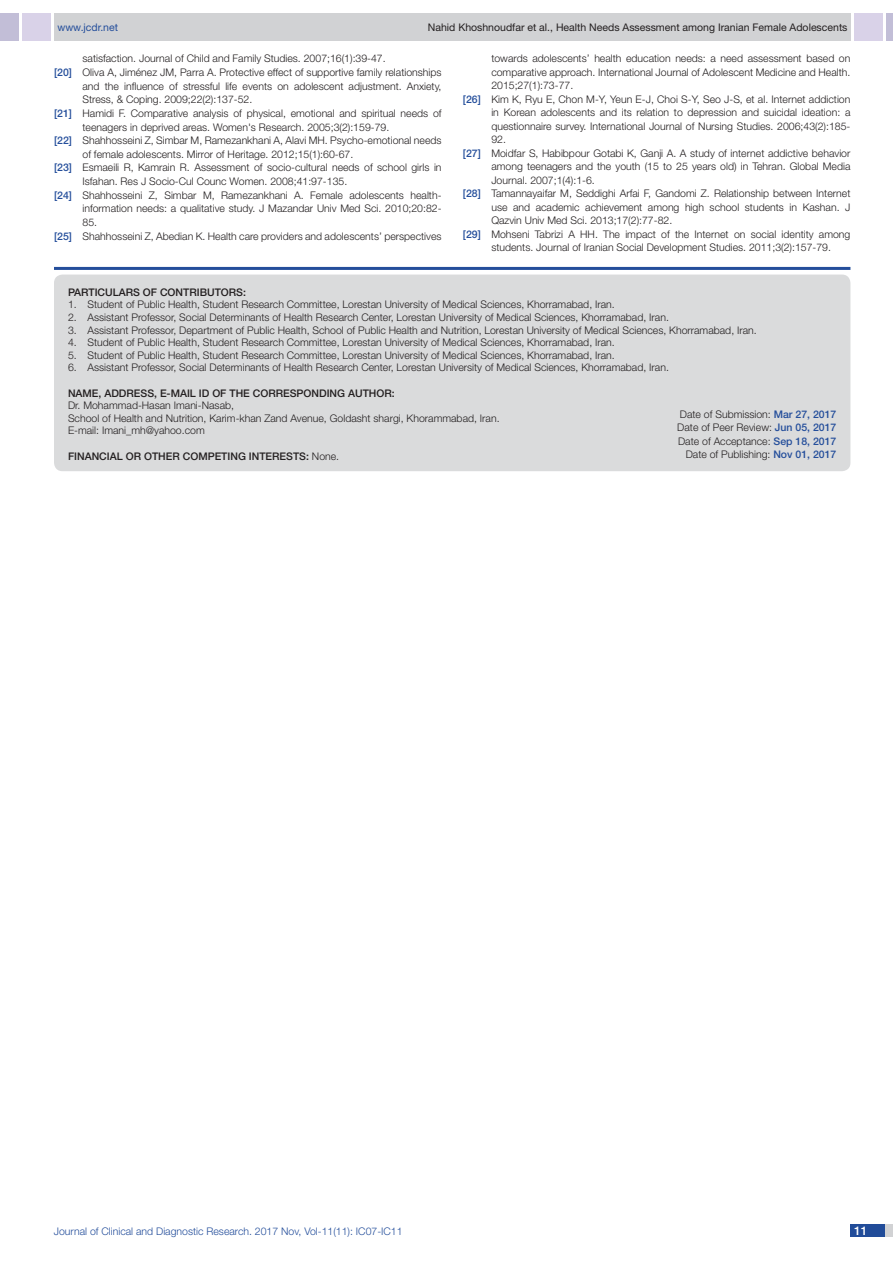
<style>
.page{position:relative;width:893px;height:1263px;background:#fff}
.page>*{position:absolute;margin:0;border:0;box-sizing:border-box;transform-origin:0 0}
.t1{font:500 12px "Helvetica Neue";color:#fff}
.Partic_Contri_Txt{font:300 10.5px "Helvetica Neue";color:#231f20}
.Partic_Contri_Head{font:500 10.5px "Helvetica Neue";color:#231f20}
.t2{font:10.5px "Helvetica Neue";color:#231f20}
.t3{font:300 10.5px "Helvetica Neue";color:#244e9b}
.t4{font:10.5px "Helvetica Neue";color:#244e9b}
.Partic_Contri_Head-2{font:300 10.5px "Helvetica Neue";color:#231f20}
.s1{font-weight:500;color:#244e9b}
.s2{font-weight:500}
</style>
<div class="page">
<div style="left:54px;top:13px;width:796px;height:28px;background:#d1d2d4"></div>
<div style="left:0;top:13px;width:19px;height:28px;background:#c2bed7"></div>
<div style="left:22px;top:13px;width:29px;height:28px;background:#d9d2e8"></div>
<div style="left:886px;top:13px;width:7px;height:28px;background:#c2bed7"></div>
<div style="left:854px;top:13px;width:29px;height:28px;background:#d9d2e8"></div>
<div style="left:850px;top:1224px;width:43px;height:13px;background:#d1d2d4"></div>
<div style="left:850px;top:1224px;width:35px;height:13px;background:#214c99"></div>
<hr style="left:54px;top:267px;width:796px;height:3px;background:#244e9b">
<div style="left:54px;top:275px;width:796px;height:196px;background:#dadbdc;border-radius:9px"></div>
<p class="t4" style="left:57px;top:21px;width:62px">www.jcdr.net</p>
<p class="t2" style="left:428px;top:21px;width:421px">Nahid Khoshnoudfar et al., Health Needs Assessment among Iranian Female Adolescents</p>
<p class="Partic_Contri_Txt" style="left:82px;top:52px;width:305px">satisfaction. Journal of Child and Family Studies. 2007;16(1):39-47.</p>
<p class="Partic_Contri_Txt" style="left:54px;top:66px;width:389px"><span class="s1">[20]</span> Oliva A, Jiménez JM, Parra A. Protective effect of supportive family relationships</p>
<p class="Partic_Contri_Txt" style="left:82px;top:79px;width:361px">and the influence of stressful life events on adolescent adjustment. Anxiety,</p>
<p class="Partic_Contri_Txt" style="left:82px;top:93px;width:171px">Stress, &amp; Coping. 2009;22(2):137-52.</p>
<p class="Partic_Contri_Txt" style="left:54px;top:107px;width:389px"><span class="s1">[21]</span> Hamidi F. Comparative analysis of physical, emotional and spiritual needs of</p>
<p class="Partic_Contri_Txt" style="left:82px;top:120px;width:308px">teenagers in deprived areas. Women's Research. 2005;3(2):159-79.</p>
<p class="Partic_Contri_Txt" style="left:54px;top:134px;width:389px"><span class="s1">[22]</span> Shahhosseini Z, Simbar M, Ramezankhani A, Alavi MH. Psycho-emotional needs</p>
<p class="Partic_Contri_Txt" style="left:82px;top:148px;width:272px">of female adolescents. Mirror of Heritage. 2012;15(1):60-67.</p>
<p class="Partic_Contri_Txt" style="left:54px;top:161px;width:389px"><span class="s1">[23]</span> Esmaeili R, Kamrain R. Assessment of socio-cultural needs of school girls in</p>
<p class="Partic_Contri_Txt" style="left:82px;top:175px;width:266px">Isfahan. Res J Socio-Cul Counc Women. 2008;41:97-135.</p>
<p class="Partic_Contri_Txt" style="left:54px;top:189px;width:389px"><span class="s1">[24]</span> Shahhosseini Z, Simbar M, Ramezankhani A. Female adolescents health-</p>
<p class="Partic_Contri_Txt" style="left:82px;top:202px;width:361px">information needs: a qualitative study. J Mazandar Univ Med Sci. 2010;20:82-</p>
<p class="Partic_Contri_Txt" style="left:82px;top:216px;width:16px">85.</p>
<p class="Partic_Contri_Txt" style="left:54px;top:230px;width:389px"><span class="s1">[25]</span> Shahhosseini Z, Abedian K. Health care providers and adolescents’ perspectives</p>
<p class="Partic_Contri_Txt" style="left:491px;top:52px;width:361px">towards adolescents’ health education needs: a need assessment based on</p>
<p class="Partic_Contri_Txt" style="left:491px;top:66px;width:361px">comparative approach. International Journal of Adolescent Medicine and Health.</p>
<p class="Partic_Contri_Txt" style="left:491px;top:79px;width:83px">2015;27(1):73-77.</p>
<p class="Partic_Contri_Txt" style="left:463px;top:93px;width:389px"><span class="s1">[26]</span> Kim K, Ryu E, Chon M-Y, Yeun E-J, Choi S-Y, Seo J-S, et al. Internet addiction</p>
<p class="Partic_Contri_Txt" style="left:491px;top:106px;width:361px">in Korean adolescents and its relation to depression and suicidal ideation: a</p>
<p class="Partic_Contri_Txt" style="left:491px;top:120px;width:361px">questionnaire survey. International Journal of Nursing Studies. 2006;43(2):185-</p>
<p class="Partic_Contri_Txt" style="left:491px;top:133px;width:16px">92.</p>
<p class="Partic_Contri_Txt" style="left:463px;top:147px;width:389px"><span class="s1">[27]</span> Moidfar S, Habibpour Gotabi K, Ganji A. A study of internet addictive behavior</p>
<p class="Partic_Contri_Txt" style="left:491px;top:160px;width:361px">among teenagers and the youth (15 to 25 years old) in Tehran. Global Media</p>
<p class="Partic_Contri_Txt" style="left:491px;top:174px;width:105px">Journal. 2007;1(4):1-6.</p>
<p class="Partic_Contri_Txt" style="left:463px;top:187px;width:389px"><span class="s1">[28]</span> Tamannayaifar M, Seddighi Arfai F, Gandomi Z. Relationship between Internet</p>
<p class="Partic_Contri_Txt" style="left:491px;top:201px;width:361px">use and academic achievement among high school students in Kashan. J</p>
<p class="Partic_Contri_Txt" style="left:491px;top:214px;width:182px">Qazvin Univ Med Sci. 2013;17(2):77-82.</p>
<p class="Partic_Contri_Txt" style="left:463px;top:228px;width:389px"><span class="s1">[29]</span> Mohseni Tabrizi A HH. The impact of the Internet on social identity among</p>
<p class="Partic_Contri_Txt" style="left:491px;top:241px;width:341px">students. Journal of Iranian Social Development Studies. 2011;3(2):157-79.</p>
<p class="Partic_Contri_Head" style="left:68px;top:286px;width:13px">PARTI</p>
<p class="Partic_Contri_Head" style="left:98px;top:286px;width:16px">CULAR</p>
<p class="Partic_Contri_Head" style="left:133px;top:286px;width:58px">S OF CONTRIBUTOR</p>
<p class="Partic_Contri_Head" style="left:236px;top:286px;width:11px">S:</p>
<p class="Partic_Contri_Txt" style="left:68px;top:298px;width:548px">1. Student of Public Health, Student Research Committee, Lorestan University of Medical Sciences, Khorramabad, Iran.</p>
<p class="Partic_Contri_Txt" style="left:68px;top:311px;width:602px">2. Assistant Professor, Social Determinants of Health Research Center, Lorestan University of Medical Sciences, Khorramabad, Iran.</p>
<p class="Partic_Contri_Txt" style="left:68px;top:323px;width:690px">3. Assistant Professor, Department of Public Health, School of Public Health and Nutrition, Lorestan University of Medical Sciences, Khorramabad, Iran.</p>
<p class="Partic_Contri_Txt" style="left:68px;top:336px;width:548px">4. Student of Public Health, Student Research Committee, Lorestan University of Medical Sciences, Khorramabad, Iran.</p>
<p class="Partic_Contri_Txt" style="left:68px;top:349px;width:548px">5. Student of Public Health, Student Research Committee, Lorestan University of Medical Sciences, Khorramabad, Iran.</p>
<p class="Partic_Contri_Txt" style="left:68px;top:361px;width:602px">6. Assistant Professor, Social Determinants of Health Research Center, Lorestan University of Medical Sciences, Khorramabad, Iran.</p>
<p class="Partic_Contri_Head" style="left:68px;top:387px;width:45px">NAME, ADDRE</p>
<p class="Partic_Contri_Head" style="left:141px;top:387px;width:46px">SS, E-MAIL</p>
<p class="Partic_Contri_Head" style="left:199px;top:387px;width:70px">ID OF THE CORRE</p>
<p class="Partic_Contri_Head" style="left:290px;top:387px;width:67px">SPONDI NG AUT</p>
<p class="Partic_Contri_Head" style="left:369px;top:387px;width:27px">HOR:</p>
<p class="Partic_Contri_Txt" style="left:68px;top:399px;width:168px">Dr. Mohammad-Hasan Imani-Nasab,</p>
<p class="Partic_Contri_Txt" style="left:68px;top:412px;width:433px">School of Health and Nutrition, Karim-khan Zand Avenue, Goldasht shargi, Khorammabad, Iran.</p>
<p class="Partic_Contri_Txt" style="left:68px;top:424px;width:138px">E-mail: Imani_mh@yahoo.com</p>
<p class="Partic_Contri_Head" style="left:68px;top:450px;width:199px">Financial OR OTHER COMPETI NG INTERE</p>
<p class="Partic_Contri_Head-2" style="left:286px;top:449px;width:54px"><span class="s2">STS:</span> None.</p>
<p class="Partic_Contri_Txt" style="left:680px;top:408px;width:158px">Date of Submission: <span class="s1">Mar 27, 2017</span></p>
<p class="Partic_Contri_Txt" style="left:677px;top:421px;width:161px">Date of Peer Review: <span class="s1">Jun 05, 2017</span></p>
<p class="Partic_Contri_Txt" style="left:678px;top:435px;width:160px">Date of Acceptance: <span class="s1">Sep 18, 2017</span></p>
<p class="Partic_Contri_Txt" style="left:686px;top:448px;width:152px">Date of Publishing: <span class="s1">Nov 01, 2017</span></p>
<p class="t3" style="left:54px;top:1225px;width:350px">Journal of Clinical and Diagnostic Research. 2017 Nov, Vol-11(11): IC07-IC11</p>
<p class="t1" style="left:854px;top:1223px;width:15px">11</p>
</div>
